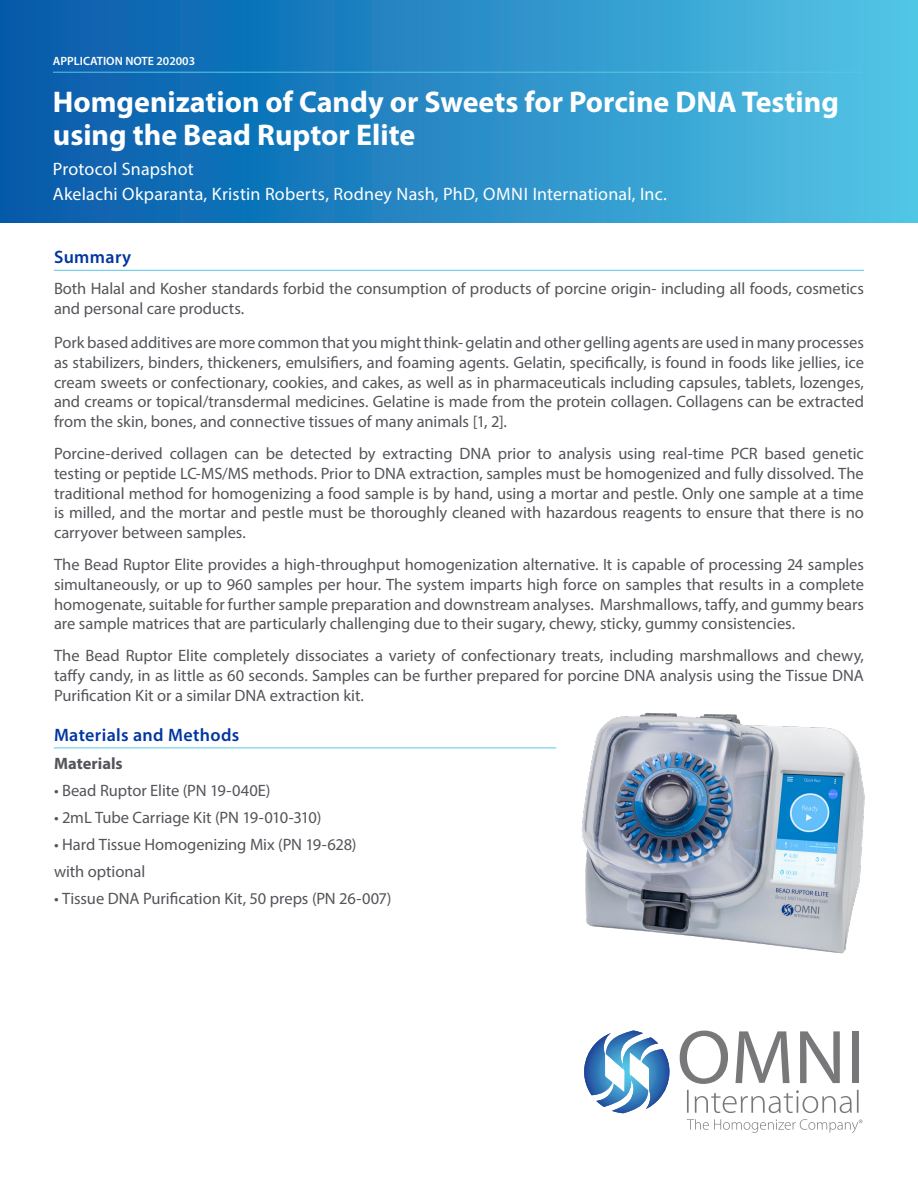
<style>
.page{position:relative;width:918px;height:1188px;background:#fff}
.page>*{position:absolute;margin:0;border:0;box-sizing:border-box;transform-origin:0 0}
.headline{font:700 30px/33px "Myriad Pro";color:#fff}
.author_info{font:18px "Myriad Pro";letter-spacing:.01em;color:#fff}
.subhead{font:600 18px "Myriad Pro";letter-spacing:.02em;color:#0036a0}
.t1{font:16.5px/19.8px "Myriad Pro";letter-spacing:-.005em;color:#54555a;text-align:justify}
.t2{font:700 16.5px "Myriad Pro";color:#54555a}
.application_note{font:600 12px "Myriad Pro";color:#fff}
</style>
<div class="page">
<div style="left:0;top:0;width:918px;height:223px;background:linear-gradient(to right,#0056a8,#52c4e5)"></div>
<hr style="left:53px;top:72px;width:810px;height:1px;background:#53c9e6">
<hr style="left:54px;top:270px;width:810px;height:1px;background:#53c9e6">
<hr style="left:54px;top:748px;width:502px;height:1px;background:#53c9e6">
<svg style="left:687px;top:1119px;width:175px;height:14px"></svg>
<svg style="left:680px;top:1031px;width:48px;height:53px"></svg>
<svg style="left:736px;top:1031px;width:54px;height:52px"></svg>
<svg style="left:800px;top:1031px;width:40px;height:52px"></svg>
<div style="left:852px;top:1031px;width:7px;height:52px;background:#787779"></div>
<svg style="left:687px;top:1090px;width:172px;height:23px"></svg>
<svg style="left:584px;top:1031px;width:85px;height:78px"></svg>
<img style="left:581px;top:712px;width:284px;height:242px">
<p class="application_note" style="left:53px;top:53px;width:144px">APPLICATION NOTE 202003</p>
<p class="headline" style="left:53px;top:84px;width:788px">Homgenization of Candy or Sweets for Porcine DNA Testing using the Bead Ruptor Elite</p>
<p class="author_info" style="left:53px;top:158px;width:142px">Protocol Snapshot</p>
<p class="author_info" style="left:53px;top:182px;width:616px">Akelachi Okparanta, Kristin Roberts, Rodney Nash, PhD, OMNI International, Inc.</p>
<p class="subhead" style="left:54px;top:246px;width:79px">Summary</p>
<p class="t1" style="left:54px;top:278px;width:811px">Both Halal and Kosher standards forbid the consumption of products of porcine origin- including all foods, cosmetics and personal care products.</p>
<p class="t1" style="left:54px;top:332px;width:812px">Pork based additives are more common that you might think- gelatin and other gelling agents are used in many processes as stabilizers, binders, thickeners, emulsifiers, and foaming agents. Gelatin, specifically, is found in foods like jellies, ice cream sweets or confectionary, cookies, and cakes, as well as in pharmaceuticals including capsules, tablets, lozenges, and creams or topical/transdermal medicines. Gelatine is made from the protein collagen. Collagens can be extracted from the skin, bones, and connective tissues of many animals [1, 2].</p>
<p class="t1" style="left:54px;top:443px;width:811px">Porcine-derived collagen can be detected by extracting DNA prior to analysis using real-time PCR based genetic testing or peptide LC-MS/MS methods. Prior to DNA extraction, samples must be homogenized and fully dissolved. The traditional method for homogenizing a food sample is by hand, using a mortar and pestle. Only one sample at a time is milled, and the mortar and pestle must be thoroughly cleaned with hazardous reagents to ensure that there is no carryover between samples.</p>
<p class="t1" style="left:54px;top:554px;width:812px">The Bead Ruptor Elite provides a high-throughput homogenization alternative. It is capable of processing 24 samples simultaneously, or up to 960 samples per hour. The system imparts high force on samples that results in a complete homogenate, suitable for further sample preparation and downstream analyses. Marshmallows, taffy, and gummy bears are sample matrices that are particularly challenging due to their sugary, chewy, sticky, gummy consistencies.</p>
<p class="t1" style="left:54px;top:645px;width:812px">The Bead Ruptor Elite completely dissociates a variety of confectionary treats, including marshmallows and chewy, taffy candy, in as little as 60 seconds. Samples can be further prepared for porcine DNA analysis using the Tissue DNA Purification Kit or a similar DNA extraction kit.</p>
<p class="subhead" style="left:54px;top:723px;width:187px">Materials and Methods</p>
<p class="t2" style="left:54px;top:753px;width:70px">Materials</p>
<p class="t1" style="left:54px;top:780px;width:218px">• Bead Ruptor Elite (PN 19-040E)</p>
<p class="t1" style="left:54px;top:807px;width:269px">• 2mL Tube Carriage Kit (PN 19-010-310)</p>
<p class="t1" style="left:54px;top:834px;width:304px">• Hard Tissue Homogenizing Mix (PN 19-628)</p>
<p class="t1" style="left:54px;top:861px;width:93px">with optional</p>
<p class="t1" style="left:54px;top:888px;width:339px">• Tissue DNA Purification Kit, 50 preps (PN 26-007)</p>
</div>
